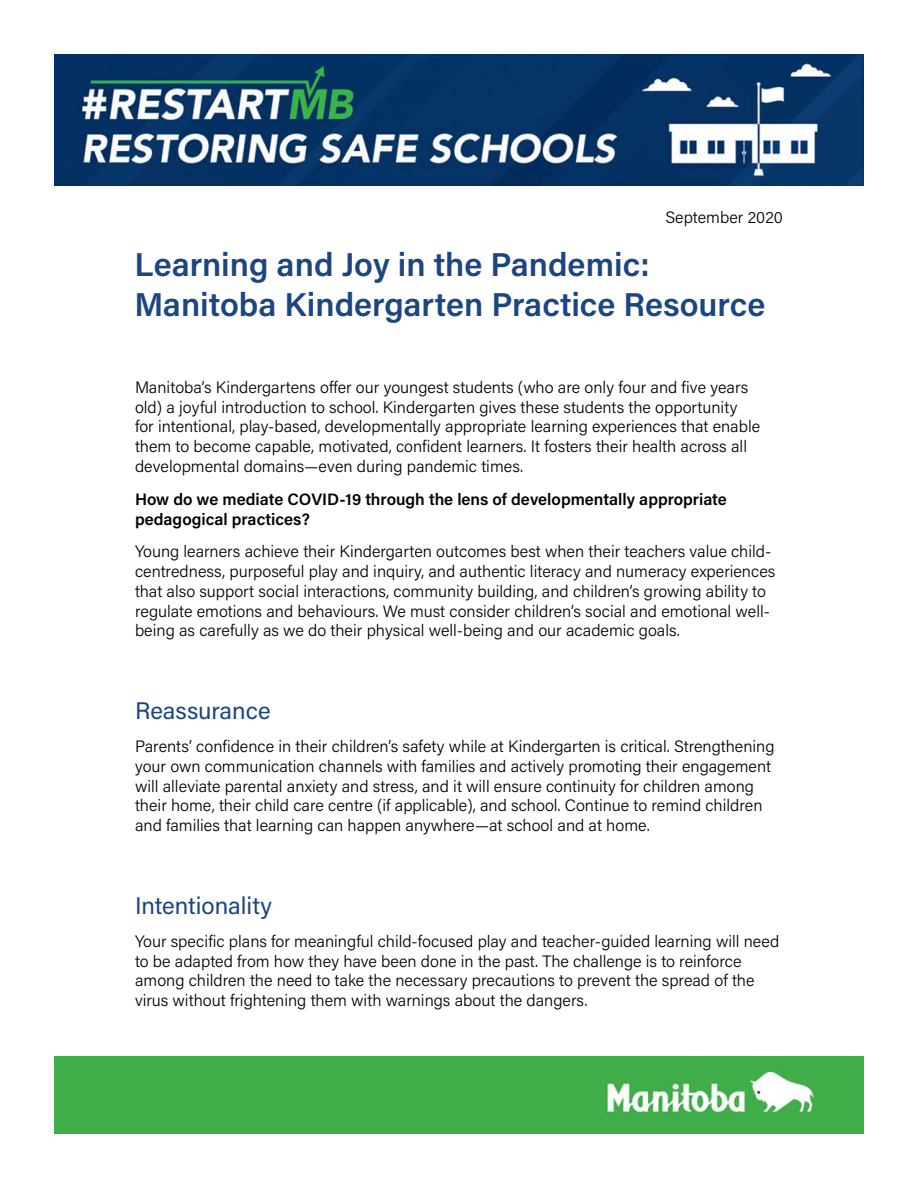
<style>
.page{position:relative;width:918px;height:1188px;background:#fff}
.page>*{position:absolute;margin:0;border:0;box-sizing:border-box;transform-origin:0 0}
.Head_A_blue{font:600 33px/39.6px "Acumin Pro";color:#1c4583}
.Head_B{font:24px "Acumin Pro";color:#1c4583}
.Paragraph__5{font:300 16.5px/19.8px "Acumin Pro";color:#000}
.Paragraph__12{font:300 16.5px/19.8px "Acumin Pro";color:#000}
.Paragraph__12-2{font:600 16.5px/19.8px "Acumin Pro";color:#000}
</style>
<div class="page">
<img style="left:54px;top:54px;width:810px;height:132px">
<img style="left:54px;top:1056px;width:810px;height:78px">
<p class="Paragraph__5" style="left:665px;top:207px;width:119px">September 2020</p>
<h1 class="Head_A_blue" style="left:134px;top:243px;width:632px">Learning and Joy in the Pandemic:<br>Manitoba Kindergarten Practice Resource</h1>
<p class="Paragraph__12" style="left:135px;top:376px;width:627px">Manitoba’s Kindergartens offer our youngest students (who are only four and five years old) a joyful introduction to school. Kindergarten gives these students the opportunity for intentional, play-based, developmentally appropriate learning experiences that enable them to become capable, motivated, confident learners. It fosters their health across all developmental domains—even during pandemic times.</p>
<p class="Paragraph__12-2" style="left:135px;top:488px;width:593px">How do we mediate COVID-19 through the lens of developmentally appropriate pedagogical practices?</p>
<p class="Paragraph__5" style="left:135px;top:541px;width:642px">Young learners achieve their Kindergarten outcomes best when their teachers value child&shy;centredness, purposeful play and inquiry, and authentic literacy and numeracy experiences that also support social interactions, community building, and children’s growing ability to regulate emotions and behaviours. We must consider children’s social and emotional well&shy;being as carefully as we do their physical well-being and our academic goals.</p>
<h2 class="Head_B" style="left:135px;top:694px;width:137px">Reassurance</h2>
<p class="Paragraph__5" style="left:135px;top:736px;width:641px">Parents’ confidence in their children’s safety while at Kindergarten is critical. Strengthening your own communication channels with families and actively promoting their engagement will alleviate parental anxiety and stress, and it will ensure continuity for children among their home, their child care centre (if applicable), and school. Continue to remind children and families that learning can happen anywhere—at school and at home.</p>
<h2 class="Head_B" style="left:135px;top:889px;width:139px">Intentionality</h2>
<p class="Paragraph__5" style="left:135px;top:931px;width:646px">Your specific plans for meaningful child-focused play and teacher-guided learning will need to be adapted from how they have been done in the past. The challenge is to reinforce among children the need to take the necessary precautions to prevent the spread of the virus without frightening them with warnings about the dangers.</p>
</div>
